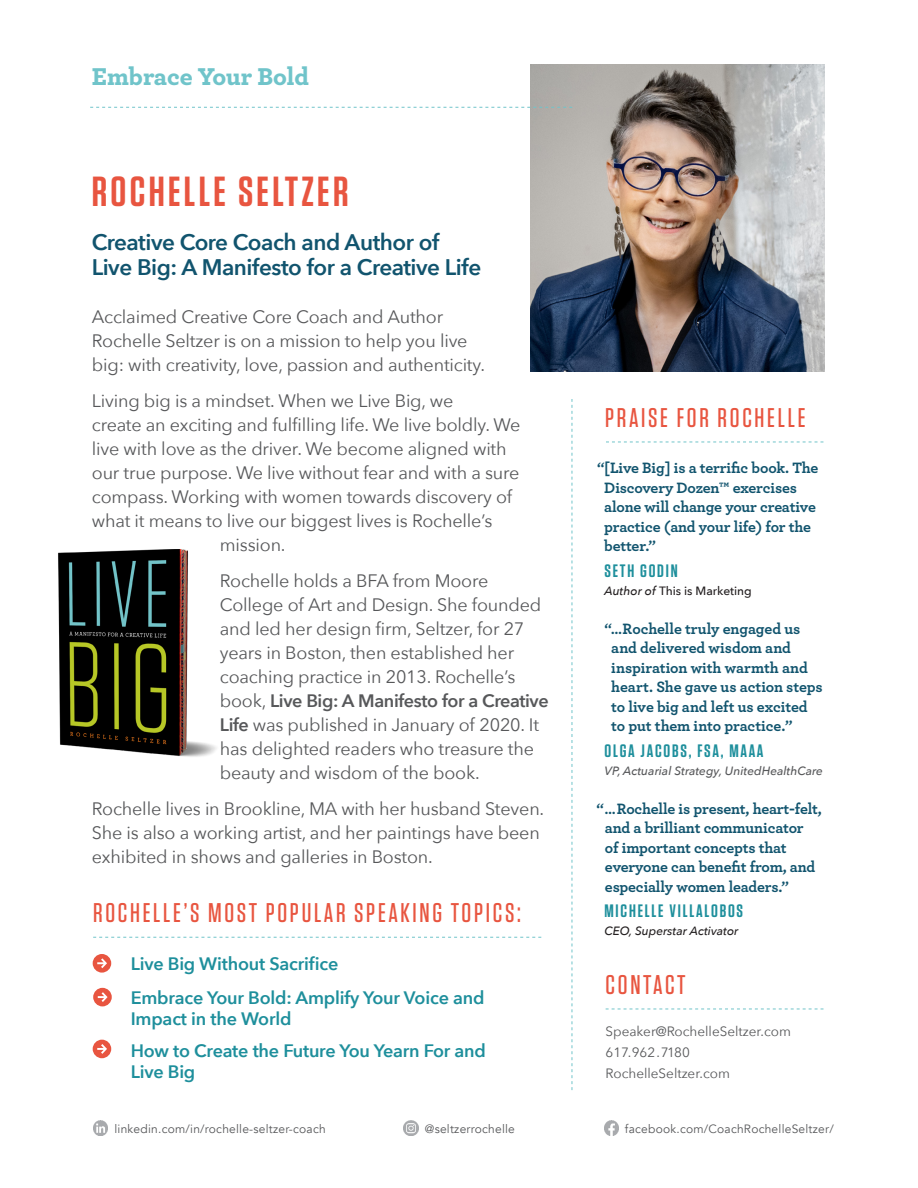
<style>
.page{position:relative;width:918px;height:1188px;background:#fff}
.page>*{position:absolute;margin:0;border:0;box-sizing:border-box;transform-origin:0 0}
.RS_Tungsten_Large_Heads{font:600 42px "Tungsten";letter-spacing:.08em;color:#e85540}
.Red_Tungsten_Heads_w_Rule{font:500 27px "Tungsten";letter-spacing:.1em;color:#e85540}
.Cover_Author_Title{font:900 25.5px "Archer";color:#70c4ca}
.Cover_Author_Title-2{font:600 22.5px/25.5px "Avenir Next";letter-spacing:-.02em;color:#11546e}
.RS_Avenir_Text{font:18px/24px "Avenir Next";letter-spacing:-.01em;color:#57585a}
.Program_names_for_author_sheet{font:600 18px/21px "Avenir Next";letter-spacing:-.01em;color:#1e8f9c}
.Reviewer_Name{font:600 18px "Tungsten";letter-spacing:.1em;color:#1e8f9c}
.Reviewer_Quote{font:700 15.75px/19.5px "Archer";letter-spacing:-.01em;color:#11546e}
.Reviewer_Title{font:700 15.75px/19.5px "Archer";letter-spacing:-.005em;color:#11546e}
.RS_Avenir_Text-2{font:13.5px "Avenir Next";color:#57585a}
.RS_Avenir_Text-3{font:12px "Avenir";letter-spacing:.02em;color:#57585a}
.Reviewer_Title-2{font:italic 500 12px "Avenir Next";color:#57585a}
.Reviewer_Title-3{font:500 12px "Avenir Next";color:#231f20}
.Reviewer_Title-4{font:italic 500 12px "Avenir Next";color:#231f20}
.s1{font-weight:600}
.s2{font-style:italic}
</style>
<div class="page">
<img style="left:530px;top:65px;width:294px;height:307px">
<svg style="left:606px;top:1009px;width:218px;height:1px"></svg>
<svg style="left:606px;top:442px;width:218px;height:1px"></svg>
<svg style="left:93px;top:937px;width:448px;height:1px"></svg>
<svg style="left:93px;top:954px;width:18px;height:19px"></svg>
<svg style="left:93px;top:988px;width:19px;height:18px"></svg>
<svg style="left:93px;top:1040px;width:18px;height:18px"></svg>
<svg style="left:572px;top:399px;width:1px;height:691px"></svg>
<img style="left:58px;top:549px;width:159px;height:208px">
<img style="left:93px;top:1121px;width:15px;height:14px">
<img style="left:604px;top:1121px;width:15px;height:14px">
<img style="left:404px;top:1121px;width:14px;height:14px">
<svg style="left:90px;top:107px;width:482px;height:1px"></svg>
<p class="Cover_Author_Title" style="left:92px;top:56px;width:219px">Embrace Your Bold</p>
<p class="RS_Tungsten_Large_Heads" style="left:92px;top:169px;width:258px">ROCHELLE SELTZER</p>
<p class="Cover_Author_Title-2" style="left:92px;top:228px;width:391px">Creative Core Coach and Author of<br>Live Big: A Manifesto for a Creative Life</p>
<p class="RS_Avenir_Text" style="left:92px;top:304px;width:395px">Acclaimed Creative Core Coach and Author<br>Rochelle Seltzer is on a mission to help you live big: with creativity, love, passion and authenticity.</p>
<p class="RS_Avenir_Text" style="left:92px;top:388px;width:363px">Living big is a mindset. When we Live Big, we</p>
<p class="RS_Avenir_Text" style="left:92px;top:412px;width:430px">create an exciting and fulfilling life. We live boldly. We</p>
<p class="RS_Avenir_Text" style="left:92px;top:436px;width:416px">live with love as the driver. We become aligned with</p>
<p class="RS_Avenir_Text" style="left:92px;top:460px;width:429px">our true purpose. We live without fear and with a sure</p>
<p class="RS_Avenir_Text" style="left:92px;top:484px;width:422px">compass. Working with women towards discovery of</p>
<p class="RS_Avenir_Text" style="left:92px;top:508px;width:402px">what it means to live our biggest lives is Rochelle’s</p>
<p class="RS_Avenir_Text" style="left:220px;top:532px;width:67px">mission.</p>
<p class="RS_Avenir_Text" style="left:220px;top:568px;width:330px">Rochelle holds a BFA from Moore College of Art and Design. She founded and led her design firm, Seltzer, for 27 years in Boston, then established her coaching practice in 2013. Rochelle’s book, <span class="s1">Live Big: A Manifesto for a Creative Life</span> was published in January of 2020. It has delighted readers who treasure the beauty and wisdom of the book.</p>
<p class="RS_Avenir_Text" style="left:92px;top:796px;width:454px">Rochelle lives in Brookline, MA with her husband Steven.<br>She is also a working artist, and her paintings have been exhibited in shows and galleries in Boston.</p>
<p class="Red_Tungsten_Heads_w_Rule" style="left:93px;top:898px;width:429px">ROCHELLE’S MOST POPULAR SPEAKING TOPICS:</p>
<p class="Program_names_for_author_sheet" style="left:131px;top:953px;width:209px">Live Big Without Sacrifice</p>
<p class="Program_names_for_author_sheet" style="left:131px;top:987px;width:355px">Embrace Your Bold: Amplify Your Voice and<br>Impact in the World</p>
<p class="Program_names_for_author_sheet" style="left:131px;top:1040px;width:357px">How to Create the Future You Yearn For and<br>Live Big</p>
<p class="Red_Tungsten_Heads_w_Rule" style="left:605px;top:403px;width:202px">PRAISE FOR ROCHELLE</p>
<p class="Reviewer_Quote" style="left:604px;top:457px;width:216px;text-indent:-7px">“[Live Big] is a terrific book. The<br>Discovery Dozen™ exercises alone will change your creative practice (and your life) for the better.”</p>
<p class="Reviewer_Name" style="left:604px;top:561px;width:75px">SETH GODIN</p>
<p class="Reviewer_Title-3" style="left:604px;top:580px;width:149px"><span class="s2">Author of</span> This is Marketing</p>
<p class="Reviewer_Title" style="left:611px;top:618px;width:213px;text-indent:-7px">“…Rochelle truly engaged us and delivered wisdom and inspiration with warmth and heart. She gave us action steps to live big and left us excited to put them into practice.”</p>
<p class="Reviewer_Name" style="left:604px;top:741px;width:160px">OLGA JACOBS, FSA, MAAA</p>
<p class="Reviewer_Title-2" style="left:604px;top:760px;width:220px">VP, Actuarial Strategy, UnitedHealthCare</p>
<p class="Reviewer_Quote" style="left:605px;top:798px;width:218px;text-indent:-9px">“…Rochelle is present, heart-felt, and a brilliant communicator<br>of important concepts that everyone can benefit from, and especially women leaders.”</p>
<p class="Reviewer_Name" style="left:604px;top:901px;width:140px">MICHELLE VILLALOBOS</p>
<p class="Reviewer_Title-4" style="left:604px;top:921px;width:135px">CEO, Superstar Activator</p>
<p class="Red_Tungsten_Heads_w_Rule" style="left:606px;top:970px;width:82px">CONTACT</p>
<p class="RS_Avenir_Text-2" style="left:606px;top:1020px;width:187px">Speaker@RochelleSeltzer.com</p>
<p class="RS_Avenir_Text-2" style="left:606px;top:1041px;width:86px">617.962.7180</p>
<p class="RS_Avenir_Text-2" style="left:606px;top:1062px;width:126px">RochelleSeltzer.com</p>
<p class="RS_Avenir_Text-3" style="left:114px;top:1121px;width:213px">linkedin.com/in/rochelle-seltzer-coach</p>
<p class="RS_Avenir_Text-3" style="left:425px;top:1121px;width:92px">@seltzerrochelle</p>
<p class="RS_Avenir_Text-3" style="left:625px;top:1121px;width:210px">facebook.com/CoachRochelleSeltzer/</p>
</div>
